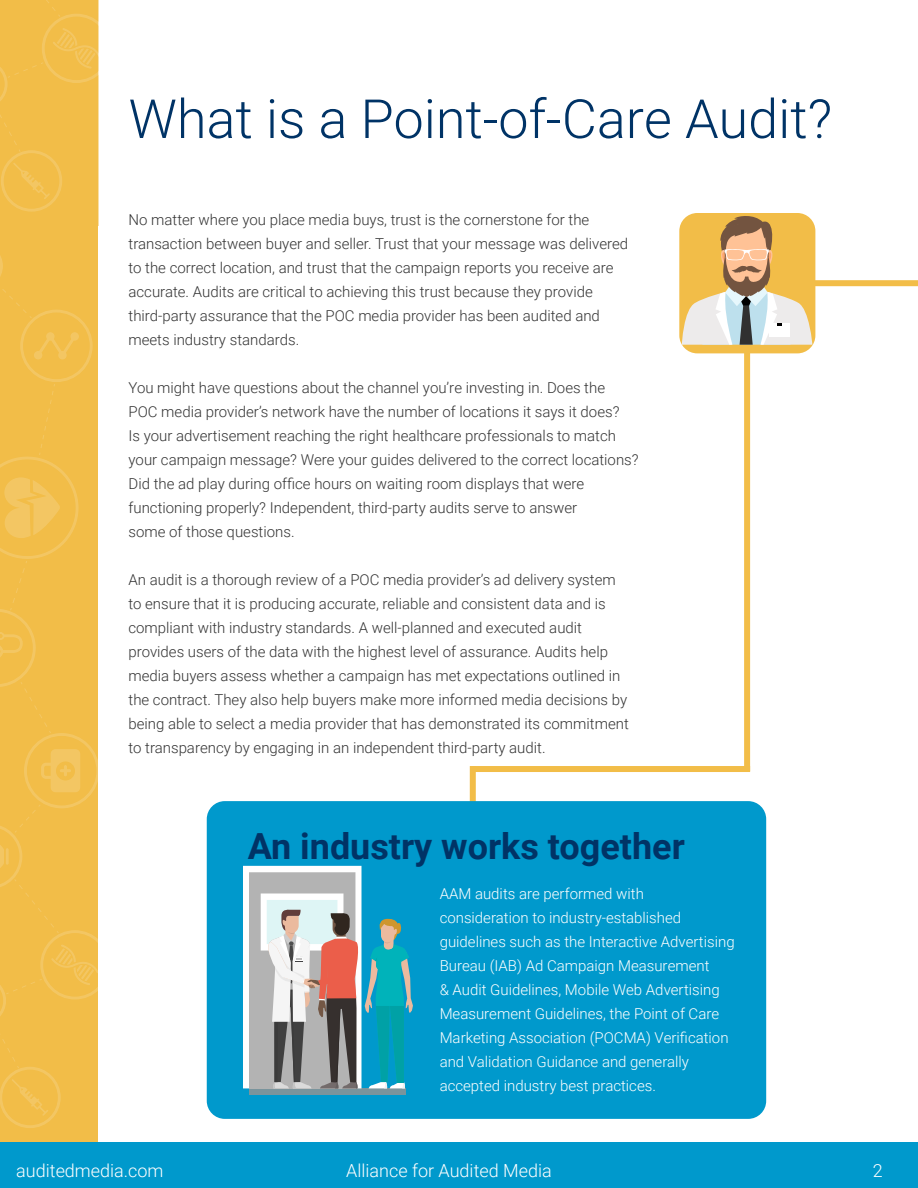
<style>
.page{position:relative;width:918px;height:1188px;background:#fff}
.page>*{position:absolute;margin:0;border:0;box-sizing:border-box;transform-origin:0 0}
.t1{font:300 54px "Roboto";color:#036}
.t2{font:700 36px "Roboto";color:#036}
.t3{font:300 18px "Roboto";color:#fff}
.t4{font:300 15px/24px "Roboto";color:#333}
.t5{font:300 15px/24px "Roboto";color:#fff}
</style>
<div class="page">
<div style="left:470px;top:766px;width:6px;height:42px;background:#f2bd48"></div>
<div style="left:0;top:226px;width:97px;height:917px;background:#f2bd48"></div>
<svg style="left:0;top:256px;width:97px;height:872px"></svg>
<div style="left:0;top:0;width:98px;height:226px;background:#f2bd48"></div>
<svg style="left:0;top:0;width:98px;height:212px"></svg>
<div style="left:798px;top:280px;width:120px;height:6px;background:#f2bd48"></div>
<div style="left:744px;top:353px;width:6px;height:418px;background:#f2bd48"></div>
<div style="left:679px;top:213px;width:136px;height:140px;background:#f2bd48;border-radius:18px"></div>
<svg style="left:682px;top:214px;width:130px;height:131px"></svg>
<div style="left:207px;top:801px;width:559px;height:318px;background:#09c;border-radius:18px"></div>
<div style="left:473px;top:766px;width:277px;height:6px;background:#f2bd48"></div>
<div style="left:249px;top:1088px;width:157px;height:7px;background:#7a949c"></div>
<svg style="left:243px;top:866px;width:170px;height:223px"></svg>
<div style="left:0;top:1143px;width:918px;height:45px;background:#09c"></div>
<h1 class="t1" style="left:129px;top:81px;width:705px">What is a Point-of-Care Audit?</h1>
<p class="t4" style="left:129px;top:207px;width:501px">No matter where you place media buys, trust is the cornerstone for the transaction between buyer and seller. Trust that your message was delivered to the correct location, and trust that the campaign reports you receive are accurate. Audits are critical to achieving this trust because they provide third-party assurance that the POC media provider has been audited and meets industry standards.</p>
<p class="t4" style="left:129px;top:375px;width:512px">You might have questions about the channel you’re investing in. Does the<br>POC media provider’s network have the number of locations it says it does?<br>Is your advertisement reaching the right healthcare professionals to match your campaign message? Were your guides delivered to the correct locations?<br>Did the ad play during office hours on waiting room displays that were functioning properly? Independent, third-party audits serve to answer<br>some of those questions.</p>
<p class="t4" style="left:129px;top:567px;width:502px">An audit is a thorough review of a POC media provider’s ad delivery system to ensure that it is producing accurate, reliable and consistent data and is compliant with industry standards. A well-planned and executed audit provides users of the data with the highest level of assurance. Audits help media buyers assess whether a campaign has met expectations outlined in the contract. They also help buyers make more informed media decisions by being able to select a media provider that has demonstrated its commitment to transparency by engaging in an independent third-party audit.</p>
<h2 class="t2" style="left:248px;top:821px;width:439px">An industry works together</h2>
<p class="t5" style="left:440px;top:881px;width:296px">AAM audits are performed with consideration to industry-established guidelines such as the Interactive Advertising Bureau (IAB) Ad Campaign Measurement<br>&amp; Audit Guidelines, Mobile Web Advertising Measurement Guidelines, the Point of Care Marketing Association (POCMA) Verification and Validation Guidance and generally accepted industry best practices.</p>
<p class="t3" style="left:16px;top:1157px;width:149px">auditedmedia.com</p>
<p class="t3" style="left:346px;top:1157px;width:207px">Alliance for Audited Media</p>
<p class="t3" style="left:873px;top:1157px;width:11px">2</p>
</div>
